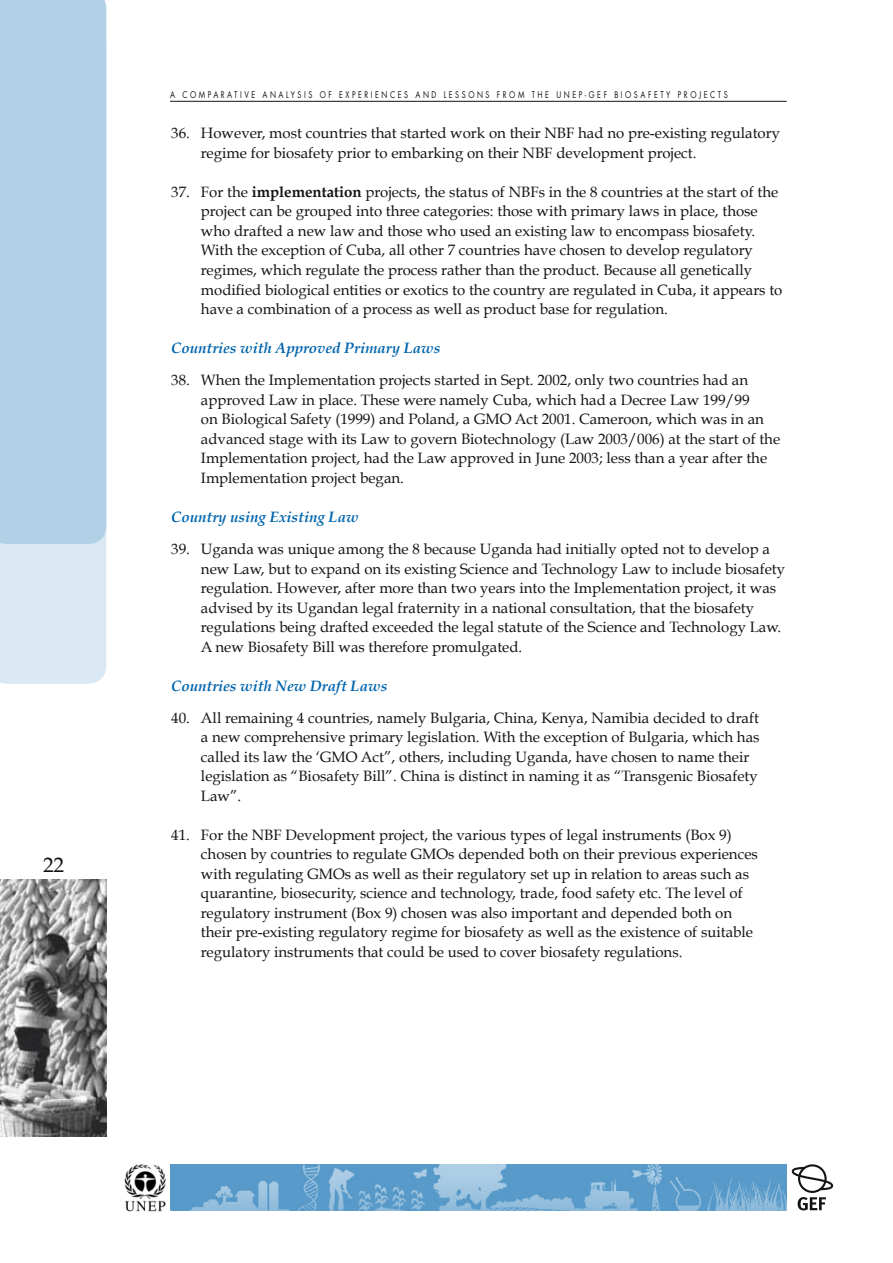
<style>
.page{position:relative;width:893px;height:1263px;background:#fff}
.page>*{position:absolute;margin:0;border:0;box-sizing:border-box;transform-origin:0 0}
.t1{font:21px "Book Antiqua";color:#151312}
.t2{font:15px/19.5px "Book Antiqua";color:#151312}
.t3{font:italic 700 15px "Book Antiqua";color:#0065ad}
.t4{font:9px "Futura";letter-spacing:.35em;color:#151312;scale:.8 1}
.s1{font-weight:700}
</style>
<div class="page">
<img style="left:170px;top:1164px;width:616px;height:46px">
<div style="left:0;top:544px;width:106px;height:140px;background:#d9e8f3"></div>
<img style="left:0;top:880px;width:107px;height:256px">
<div style="left:0;top:0;width:106px;height:544px;background:#b3d1e6"></div>
<hr style="left:170px;top:101px;width:617px;height:1px;background:#151312">
<svg style="left:792px;top:1164px;width:41px;height:46px"></svg>
<img style="left:124px;top:1164px;width:42px;height:47px">
<h1 class="t1" style="left:43px;top:852px;width:12px">22</h1>
<p class="t4" style="left:170px;top:88px;width:501px">A COMPARATIVE ANALYSIS OF EXPERIENCES AND LESSONS FROM THE UNEP</p>
<p class="t4" style="left:585px;top:88px;width:23px">-GEF</p>
<p class="t4" style="left:614px;top:88px;width:143px">BIOSAFETY PROJECTS</p>
<p class="t2" style="left:201px;top:124px;width:581px;text-indent:-30px">36. However, most countries that started work on their NBF had no pre-existing regulatory regime for biosafety prior to embarking on their NBF development project.</p>
<p class="t2" style="left:201px;top:182px;width:583px;text-indent:-30px">37. For the <span class="s1">implementation</span> projects, the status of NBFs in the 8 countries at the start of the project can be grouped into three categories: those with primary laws in place, those who drafted a new law and those who used an existing law to encompass biosafety.<br>With the exception of Cuba, all other 7 countries have chosen to develop regulatory regimes, which regulate the process rather than the product. Because all genetically modified biological entities or exotics to the country are regulated in Cuba, it appears to have a combination of a process as well as product base for regulation.</p>
<p class="t3" style="left:171px;top:339px;width:271px">Countries with Approved Primary Laws</p>
<p class="t2" style="left:201px;top:370px;width:581px;text-indent:-30px">38. When the Implementation projects started in Sept. 2002, only two countries had an approved Law in place. These were namely Cuba, which had a Decree Law 199/99<br>on Biological Safety (1999) and Poland, a GMO Act 2001. Cameroon, which was in an advanced stage with its Law to govern Biotechnology (Law 2003/006) at the start of the Implementation project, had the Law approved in June 2003; less than a year after the Implementation project began.</p>
<p class="t3" style="left:171px;top:508px;width:189px">Country using Existing Law</p>
<p class="t2" style="left:201px;top:539px;width:586px;text-indent:-30px">39. Uganda was unique among the 8 because Uganda had initially opted not to develop a new Law, but to expand on its existing Science and Technology Law to include biosafety regulation. However, after more than two years into the Implementation project, it was advised by its Ugandan legal fraternity in a national consultation, that the biosafety regulations being drafted exceeded the legal statute of the Science and Technology Law.<br>A new Biosafety Bill was therefore promulgated.</p>
<p class="t3" style="left:171px;top:677px;width:218px">Countries with New Draft Laws</p>
<p class="t2" style="left:201px;top:708px;width:560px;text-indent:-30px">40. All remaining 4 countries, namely Bulgaria, China, Kenya, Namibia decided to draft a new comprehensive primary legislation. With the exception of Bulgaria, which has called its law the ‘GMO Act”, others, including Uganda, have chosen to name their legislation as “Biosafety Bill”. China is distinct in naming it as “Transgenic Biosafety Law”.</p>
<p class="t2" style="left:201px;top:825px;width:558px;text-indent:-30px">41. For the NBF Development project, the various types of legal instruments (Box 9) chosen by countries to regulate GMOs depended both on their previous experiences with regulating GMOs as well as their regulatory set up in relation to areas such as quarantine, biosecurity, science and technology, trade, food safety etc. The level of regulatory instrument (Box 9) chosen was also important and depended both on their pre-existing regulatory regime for biosafety as well as the existence of suitable regulatory instruments that could be used to cover biosafety regulations.</p>
</div>
